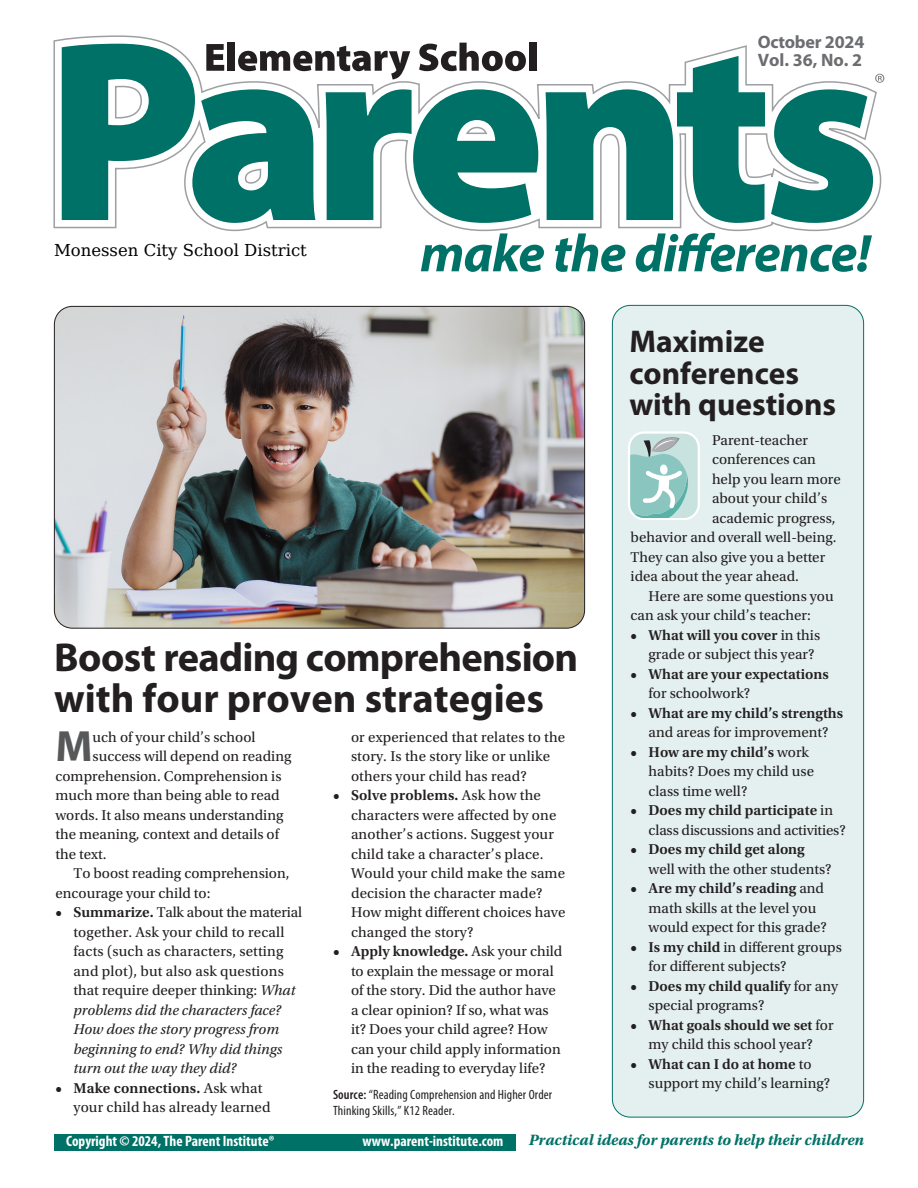
<style>
.page{position:relative;width:918px;height:1188px;background:#fff}
.page>*{position:absolute;margin:0;border:0;box-sizing:border-box;transform-origin:0 0}
.t1{font:700 43.95px "Myriad Pro";color:#57585a}
.t2{font:700 40.5px/40.5px "Myriad Pro";letter-spacing:-.01em;color:#231f20}
.t3{font:700 31.5px/31.5px "Myriad Pro";color:#231f20}
.t4{font:700 18px/18px "Myriad Pro";letter-spacing:-.01em;color:#6c6d70}
.t5{font:16.5px "DejaVu Math Te X Gyre";color:#000}
.t6{font:italic 700 15.75px "Utopia Std";color:#007167}
.t7{font:15px/19.5px "Utopia Std";color:#231f20}
.t8{font:600 15px "Utopia Std";color:#231f20}
.t9{font:700 condensed 15px "Myriad Pro";color:#fff}
.t10{font:condensed 13.5px/16.5px "Myriad Pro";letter-spacing:.01em;color:#231f20}
.s1{font-weight:600}
.s2{font-style:italic}
</style>
<div class="page">
<div style="left:612px;top:305px;width:252px;height:812px;background:#e4f0ef;border-radius:18px"></div>
<svg style="left:53px;top:35px;width:829px;height:197px"></svg>
<svg style="left:771px;top:89px;width:102px;height:134px"></svg>
<svg style="left:421px;top:233px;width:123px;height:39px"></svg>
<svg style="left:555px;top:233px;width:70px;height:39px"></svg>
<svg style="left:636px;top:233px;width:236px;height:39px"></svg>
<svg style="left:62px;top:43px;width:476px;height:180px"></svg>
<div style="left:529px;top:43px;width:7px;height:28px;background:#231f20"></div>
<svg style="left:875px;top:74px;width:9px;height:9px"></svg>
<svg style="left:628px;top:431px;width:72px;height:89px;background:#b3d7d3"></svg>
<div style="left:54px;top:1134px;width:462px;height:16px;background:#007167"></div>
<img style="left:54px;top:306px;width:531px;height:321px">
<p class="t4" style="left:758px;top:32px;width:108px">October 2024<br>Vol. 36, No. 2</p>
<p class="t5" style="left:54px;top:243px;width:254px">Monessen City School District</p>
<h2 class="t2" style="left:54px;top:636px;width:526px">Boost reading comprehension with four proven strategies</h2>
<h1 class="t1" style="left:56px;top:718px;width:39px">M</h1>
<p class="t7" style="left:93px;top:727px;width:164px">uch of your child’s school</p>
<p class="t7" style="left:351px;top:727px;width:216px">or experienced that relates to the story. Is the story like or unlike others your child has read?</p>
<p class="t7" style="left:351px;top:786px;width:216px;text-indent:-18px"><span class="s1">• Solve problems.</span> Ask how the characters were affected by one another’s actions. Suggest your child take a character’s place.<br>Would your child make the same decision the character made?<br>How might different choices have changed the story?</p>
<p class="t7" style="left:351px;top:942px;width:213px;text-indent:-18px"><span class="s1">• Apply knowledge.</span> Ask your child to explain the message or moral of the story. Did the author have a clear opinion? If so, what was it? Does your child agree? How can your child apply information in the reading to everyday life?</p>
<p class="t10" style="left:333px;top:1086px;width:221px"><span class="s1">Source:</span> “Reading Comprehension and Higher Order<br>Thinking Skills,” K12 Reader.</p>
<p class="t7" style="left:93px;top:747px;width:200px">success will depend on reading</p>
<p class="t7" style="left:55px;top:766px;width:228px">comprehension. Comprehension is</p>
<p class="t7" style="left:55px;top:786px;width:226px">much more than being able to read</p>
<p class="t7" style="left:55px;top:805px;width:230px">words. It also means understanding</p>
<p class="t7" style="left:55px;top:825px;width:225px">the meaning<span class="s2">,</span> context and details of</p>
<p class="t7" style="left:56px;top:844px;width:53px">the text.</p>
<p class="t7" style="left:74px;top:864px;width:218px">To boost reading comprehension,</p>
<p class="t7" style="left:56px;top:883px;width:157px">encourage your child to:</p>
<p class="t7" style="left:74px;top:903px;width:230px;text-indent:-18px"><span class="s1">• Summarize.</span> Talk about the material together. Ask your child to recall facts (such as characters, setting and plot), but also ask questions that require deeper thinking: <span class="s2">What problems did the characters face?<br>How does the story progress from beginning to end? Why did things turn out the way they did?</span></p>
<p class="t7" style="left:74px;top:1078px;width:199px;text-indent:-18px"><span class="s1">• Make connections.</span> Ask what your child has already learned</p>
<h3 class="t3" style="left:629px;top:325px;width:208px">Maximize conferences with questions</h3>
<p class="t7" style="left:712px;top:430px;width:97px">Parent-teacher</p>
<p class="t7" style="left:712px;top:450px;width:106px">conferences can</p>
<p class="t7" style="left:712px;top:469px;width:130px">help you learn more</p>
<p class="t7" style="left:712px;top:489px;width:117px">about your child’s</p>
<p class="t7" style="left:712px;top:508px;width:125px">academic progress,</p>
<p class="t7" style="left:631px;top:528px;width:207px">behavior and overall well-being.</p>
<p class="t7" style="left:631px;top:547px;width:196px">They can also give you a better</p>
<p class="t7" style="left:631px;top:567px;width:170px">idea about the year ahead.</p>
<p class="t7" style="left:649px;top:586px;width:187px">Here are some questions you</p>
<p class="t7" style="left:631px;top:606px;width:182px">can ask your child’s teacher:</p>
<p class="t7" style="left:649px;top:625px;width:173px;text-indent:-18px"><span class="s1">• What will you cover</span> in this grade or subject this year?</p>
<p class="t8" style="left:631px;top:665px;width:200px">• What are your expectations</p>
<p class="t7" style="left:649px;top:684px;width:103px">for schoolwork?</p>
<p class="t8" style="left:631px;top:704px;width:214px">• What are my child’s strengths</p>
<p class="t7" style="left:649px;top:723px;width:181px">and areas for improvement?</p>
<p class="t7" style="left:649px;top:742px;width:167px;text-indent:-18px"><span class="s1">• How are my child’s</span> work habits? Does my child use class time well?</p>
<p class="t7" style="left:649px;top:801px;width:199px;text-indent:-18px"><span class="s1">• Does my child participate</span> in class discussions and activities?</p>
<p class="t8" style="left:631px;top:841px;width:176px">• Does my child get along</p>
<p class="t7" style="left:649px;top:859px;width:185px">well with the other students?</p>
<p class="t7" style="left:649px;top:879px;width:180px;text-indent:-18px"><span class="s1">• Are my child’s reading</span> and math skills at the level you would expect for this grade?</p>
<p class="t7" style="left:649px;top:937px;width:195px;text-indent:-18px"><span class="s1">• Is my child</span> in different groups for different subjects?</p>
<p class="t7" style="left:649px;top:976px;width:191px;text-indent:-18px"><span class="s1">• Does my child qualify</span> for any special programs?</p>
<p class="t7" style="left:631px;top:1015px;width:204px;text-align:center"><span class="s1">• What goals should we set</span> for my child this school year?</p>
<p class="t7" style="left:649px;top:1054px;width:183px;text-indent:-18px"><span class="s1">• What can I do at home</span> to support my child’s learning?</p>
<p class="t9" style="left:66px;top:1132px;width:210px">Copyright © 2024, The Parent Institute®</p>
<p class="t9" style="left:363px;top:1132px;width:142px">www.parent-institute.com</p>
<p class="t6" style="left:529px;top:1131px;width:337px">Practical ideas for parents to help their children</p>
</div>
